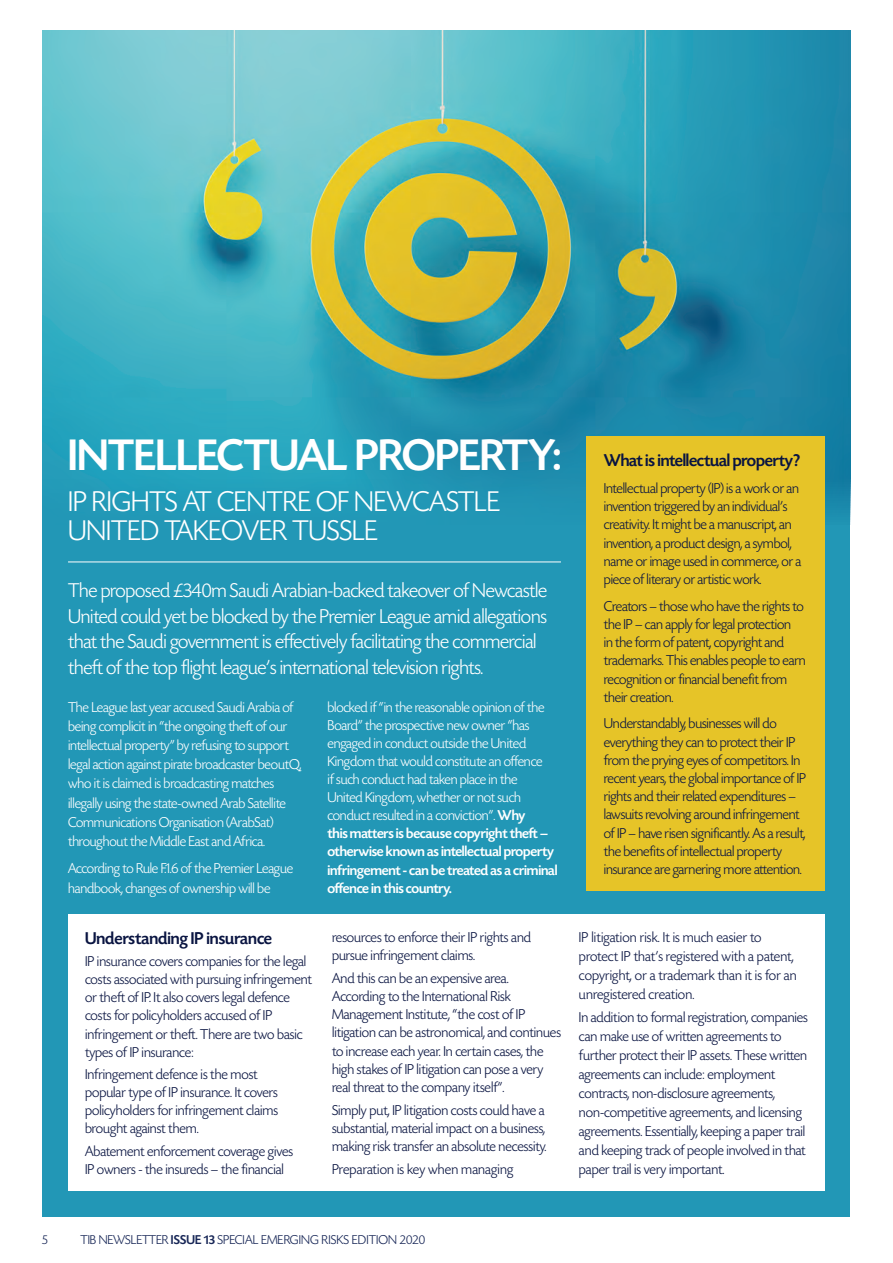
<style>
.page{position:relative;width:893px;height:1263px;background:#fff}
.page>*{position:absolute;margin:0;border:0;box-sizing:border-box;transform-origin:0 0}
.t1{font:500 46.5px "Today SHOP";color:#fff}
.t2{font:300 30px/29.1px "Today SHOP";color:#fff}
.t3{font:300 21px/25.5px "Today SHOP";letter-spacing:-.01em;color:#fff}
.t4{font:500 18px "Today SHOP";letter-spacing:-.01em;color:#091441}
.t5{font:300 15px/18.1px "Today SHOP";letter-spacing:-.01em;color:#091441}
.t6{font:300 15px/18px "Today SHOP";letter-spacing:-.01em;color:#fff}
.t7{font:300 15px/18.9px "Today SHOP";letter-spacing:.01em;color:#091441}
.t8{font:300 13.5px "Today SHOP";letter-spacing:.01em;color:#182757}
.s1{font-weight:500}
</style>
<div class="page">
<div style="left:43px;top:30px;width:807px;height:1186px;background:#2297b6"></div>
<img style="left:43px;top:30px;width:807px;height:494px">
<hr style="left:68px;top:562px;width:493px;height:1px;background:#fff">
<div style="left:587px;top:437px;width:238px;height:454px;background:#e6c428"></div>
<div style="left:68px;top:914px;width:757px;height:277px;background:#fff"></div>
<h1 class="t1" style="left:68px;top:431px;width:495px">INTELLECTUAL PROPERTY:</h1>
<h2 class="t2" style="left:68px;top:488px;width:433px">IP RIGHTS AT CENTRE OF NEWCASTLE<br>UNITED TAKEOVER TUSSLE</h2>
<p class="t3" style="left:68px;top:579px;width:481px">The proposed £340m Saudi Arabian-backed takeover of Newcastle United could yet be blocked by the Premier League amid allegations that the Saudi government is effectively facilitating the commercial theft of the top flight league’s international television rights.</p>
<p class="t6" style="left:68px;top:698px;width:235px;line-height:19.2px">The League last year accused Saudi Arabia of being complicit in “the ongoing theft of our intellectual property” by refusing to support legal action against pirate broadcaster beoutQ, who it is claimed is broadcasting matches illegally using the state-owned Arab Satellite Communications Organisation (ArabSat) throughout the Middle East and Africa.</p>
<p class="t6" style="left:68px;top:860px;width:227px;line-height:19.2px">According to Rule F.1.6 of the Premier League handbook, changes of ownership will be</p>
<p class="t4" style="left:85px;top:929px;width:188px">Understanding IP insurance</p>
<p class="t5" style="left:85px;top:953px;width:228px">IP insurance covers companies for the legal costs associated with pursuing infringement or theft of IP. It also covers legal defence costs for policyholders accused of IP infringement or theft. There are two basic types of IP insurance:</p>
<p class="t5" style="left:85px;top:1066px;width:195px">Infringement defence is the most popular type of IP insurance. It covers policyholders for infringement claims brought against them.</p>
<p class="t5" style="left:85px;top:1142px;width:210px">Abatement enforcement coverage gives<br>IP owners - the insureds – the financial</p>
<p class="t6" style="left:327px;top:698px;width:232px">blocked if “in the reasonable opinion of the Board” the prospective new owner “has engaged in conduct outside the United Kingdom that would constitute an offence<br>if such conduct had taken place in the<br>United Kingdom, whether or not such conduct resulted in a conviction”. <span class="s1">Why<br>this matters is because copyright theft – otherwise known as intellectual property infringement - can be treated as a criminal offence in this country.</span></p>
<p class="t5" style="left:332px;top:928px;width:201px">resources to enforce their IP rights and pursue infringement claims.</p>
<p class="t5" style="left:332px;top:969px;width:230px">And this can be an expensive area.<br>According to the International Risk Management Institute, “the cost of IP litigation can be astronomical, and continues to increase each year. In certain cases, the high stakes of IP litigation can pose a very real threat to the company itself”.</p>
<p class="t5" style="left:332px;top:1101px;width:216px">Simply put, IP litigation costs could have a substantial, material impact on a business, making risk transfer an absolute necessity.</p>
<p class="t7" style="left:332px;top:1160px;width:183px">Preparation is key when managing</p>
<p class="t4" style="left:604px;top:451px;width:198px">What is intellectual property?</p>
<p class="t5" style="left:604px;top:480px;width:199px">Intellectual property (IP) is a work or an invention triggered by an individual’s creativity. It might be a manuscript, an invention, a product design, a symbol, name or image used in commerce, or a piece of literary or artistic work.</p>
<p class="t5" style="left:604px;top:597px;width:203px">Creators – those who have the rights to the IP – can apply for legal protection<br>in the form of patent, copyright and trademarks. This enables people to earn recognition or financial benefit from their creation.</p>
<p class="t5" style="left:604px;top:715px;width:204px">Understandably, businesses will do everything they can to protect their IP from the prying eyes of competitors. In recent years, the global importance of IP rights and their related expenditures – lawsuits revolving around infringement of IP – have risen significantly. As a result, the benefits of intellectual property insurance are garnering more attention.</p>
<p class="t7" style="left:579px;top:928px;width:219px">IP litigation risk. It is much easier to protect IP that’s registered with a patent, copyright, or a trademark than it is for an unregistered creation.</p>
<p class="t5" style="left:579px;top:1008px;width:230px;line-height:18.9px">In addition to formal registration, companies can make use of written agreements to further protect their IP assets. These written agreements can include: employment contracts, non-disclosure agreements, non-competitive agreements, and licensing agreements. Essentially, keeping a paper trail and keeping track of people involved in that paper trail is very important.</p>
<p class="t8" style="left:42px;top:1232px;width:7px">5</p>
<p class="t8" style="left:80px;top:1232px;width:346px">TIB NEWSLETTER <span class="s1">ISSUE 13</span> SPECIAL EMERGING RISKS EDITION 2020</p>
</div>
